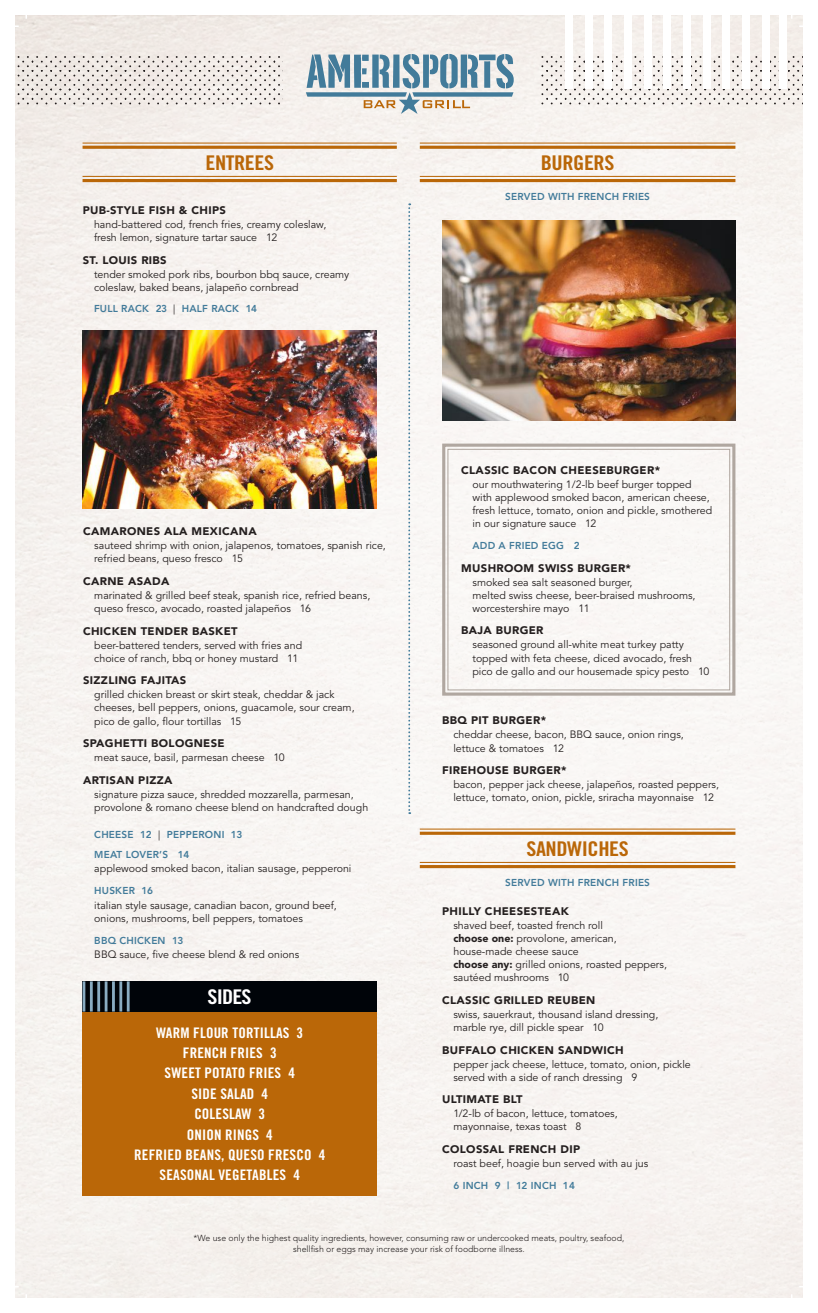
<style>
.page{position:relative;width:818px;height:1313px;background:#fff}
.page>*{position:absolute;margin:0;border:0;box-sizing:border-box;transform-origin:0 0}
.t1{font:20.25px "Trade Gothic LT Std Bd Cn 20";letter-spacing:-.02em;color:#ba6708;scale:1.11 1}
.t2{font:20.25px "Trade Gothic LT Std Bd Cn 20";letter-spacing:-.04em;color:#fff;scale:1.11 1}
.t3{font:14.5px/20.4px "Trade Gothic LT Std Bd Cn 20";letter-spacing:.01em;color:#fff;text-align:center}
.t4{font:900 10.88px "Avenir";letter-spacing:.03em;color:#241f1f}
.t5{font:10.62px/13.1px "Avenir";color:#241f1f}
.t6{font:800 10px/19.8px "Avenir";letter-spacing:.02em;color:#427b9a}
.t7{font:300 8.75px/11.2px "Avenir";color:#241f1f;text-align:center}
.s1{font-weight:400;color:#241f1f}
.s2{font-weight:900}
</style>
<div class="page">
<div style="left:15px;top:16px;width:787px;height:1281px;background:#f7f4f1"></div>
<svg style="left:541px;top:56px;width:261px;height:48px"></svg>
<svg style="left:18px;top:56px;width:262px;height:48px;background:#e2dcd8"></svg>
<svg style="left:306px;top:54px;width:207px;height:60px;background:#aabdc5"></svg>
<img style="left:442px;top:221px;width:293px;height:199px">
<img style="left:82px;top:330px;width:294px;height:179px">
<div style="left:82px;top:1011px;width:294px;height:184px;background:#ba6708"></div>
<div style="left:82px;top:981px;width:294px;height:30px;background:#000409"></div>
<hr style="left:127px;top:981px;width:3px;height:30px;background:#89acc2">
<hr style="left:119px;top:981px;width:3px;height:30px;background:#89acc2">
<hr style="left:112px;top:981px;width:3px;height:30px;background:#89acc2">
<hr style="left:105px;top:981px;width:2px;height:30px;background:#89acc2">
<hr style="left:97px;top:981px;width:3px;height:30px;background:#89acc2">
<hr style="left:90px;top:981px;width:3px;height:30px;background:#89acc2">
<hr style="left:82px;top:981px;width:3px;height:30px;background:#89acc2">
<hr style="left:82px;top:146px;width:315px;height:3px;background:#ba6708">
<hr style="left:82px;top:143px;width:315px;height:1px;background:#ba6708">
<hr style="left:82px;top:179px;width:315px;height:3px;background:#ba6708">
<hr style="left:82px;top:176px;width:315px;height:1px;background:#ba6708">
<hr style="left:420px;top:146px;width:315px;height:3px;background:#ba6708">
<hr style="left:420px;top:143px;width:315px;height:1px;background:#ba6708">
<hr style="left:420px;top:179px;width:315px;height:3px;background:#ba6708">
<hr style="left:420px;top:176px;width:315px;height:1px;background:#ba6708">
<svg style="left:420px;top:831px;width:315px;height:4px"></svg>
<hr style="left:420px;top:828px;width:315px;height:1px;background:#ba6708">
<hr style="left:420px;top:865px;width:315px;height:3px;background:#ba6708">
<hr style="left:420px;top:862px;width:315px;height:1px;background:#ba6708">
<div style="left:440px;top:442px;width:297px;height:255px;background:#f9f7f5"></div>
<div style="left:447px;top:449px;width:283px;height:241px;border:1px solid #b0a7a0"></div>
<svg style="left:408px;top:203px;width:2px;height:611px"></svg>
<div style="left:565px;top:15px;width:7px;height:74px;background:#fff"></div>
<div style="left:585px;top:15px;width:7px;height:74px;background:#fff"></div>
<div style="left:604px;top:15px;width:8px;height:74px;background:#fff"></div>
<div style="left:624px;top:15px;width:7px;height:74px;background:#fff"></div>
<div style="left:644px;top:15px;width:7px;height:74px;background:#fff"></div>
<div style="left:663px;top:15px;width:8px;height:74px;background:#fff"></div>
<div style="left:683px;top:15px;width:7px;height:74px;background:#fff"></div>
<div style="left:702px;top:15px;width:8px;height:74px;background:#fff"></div>
<div style="left:722px;top:15px;width:8px;height:74px;background:#fff"></div>
<div style="left:742px;top:15px;width:7px;height:74px;background:#fff"></div>
<div style="left:761px;top:15px;width:8px;height:74px;background:#fff"></div>
<div style="left:779px;top:15px;width:8px;height:74px;background:#fff"></div>
<h1 class="t1" style="left:205px;top:150px;width:63px">ENTREES</h1>
<h1 class="t1" style="left:541px;top:150px;width:68px">BURGERS</h1>
<p class="t4" style="left:83px;top:204px;width:145px">PUB-STYLE FISH &amp; CHIPS</p>
<p class="t5" style="left:94px;top:218px;width:234px">hand-battered cod, french fries, creamy coleslaw, fresh lemon, signature tartar sauce 12</p>
<p class="t4" style="left:83px;top:253px;width:85px">ST. LOUIS RIBS</p>
<p class="t5" style="left:94px;top:268px;width:257px">tender smoked pork ribs, bourbon bbq sauce, creamy coleslaw, baked beans, jalapeño cornbread</p>
<p class="t6" style="left:94px;top:299px;width:165px">FULL RACK 23 <span class="s1">|</span> HALF RACK 14</p>
<p class="t6" style="left:505px;top:186px;width:146px">SERVED WITH FRENCH FRIES</p>
<p class="t4" style="left:83px;top:525px;width:175px">CAMARONES ALA MEXICANA</p>
<p class="t5" style="left:94px;top:539px;width:293px">sauteed shrimp with onion, jalapenos, tomatoes, spanish rice, refried beans, queso fresco 15</p>
<p class="t4" style="left:83px;top:574px;width:88px">CARNE ASADA</p>
<p class="t5" style="left:94px;top:589px;width:277px">marinated &amp; grilled beef steak, spanish rice, refried beans, queso fresco, avocado, roasted jalapeños 16</p>
<p class="t4" style="left:83px;top:624px;width:156px">CHICKEN TENDER BASKET</p>
<p class="t5" style="left:94px;top:639px;width:209px">beer-battered tenders, served with fries and choice of ranch, bbq or honey mustard 11</p>
<p class="t4" style="left:83px;top:674px;width:105px">SIZZLING FAJITAS</p>
<p class="t5" style="left:94px;top:688px;width:262px">grilled chicken breast or skirt steak, cheddar &amp; jack cheeses, bell peppers, onions, guacamole, sour cream, pico de gallo, flour tortillas 15</p>
<p class="t4" style="left:83px;top:736px;width:143px">SPAGHETTI BOLOGNESE</p>
<p class="t5" style="left:94px;top:751px;width:192px">meat sauce, basil, parmesan cheese 10</p>
<p class="t4" style="left:83px;top:773px;width:91px">ARTISAN PIZZA</p>
<p class="t5" style="left:94px;top:787px;width:275px">signature pizza sauce, shredded mozzarella, parmesan, provolone &amp; romano cheese blend on handcrafted dough</p>
<p class="t6" style="left:94px;top:824px;width:150px">CHEESE 12 <span class="s1">|</span> PEPPERONI 13<br>MEAT LOVER’S 14</p>
<p class="t5" style="left:94px;top:862px;width:259px">applewood smoked bacon, italian sausage, pepperoni</p>
<p class="t6" style="left:94px;top:880px;width:60px">HUSKER 16</p>
<p class="t5" style="left:94px;top:899px;width:244px">italian style sausage, canadian bacon, ground beef, onions, mushrooms, bell peppers, tomatoes</p>
<p class="t6" style="left:94px;top:930px;width:91px">BBQ CHICKEN 13</p>
<p class="t5" style="left:94px;top:948px;width:206px">BBQ sauce, five cheese blend &amp; red onions</p>
<h1 class="t2" style="left:207px;top:984px;width:41px">SIDES</h1>
<h2 class="t3" style="left:134px;top:1022px;width:192px">WARM FLOUR TORTILLAS 3<br>FRENCH FRIES 3<br>SWEET POTATO FRIES 4<br>SIDE SALAD 4<br>COLESLAW 3<br>ONION RINGS 4<br>REFRIED BEANS, QUESO FRESCO 4<br>SEASONAL VEGETABLES 4</h2>
<p class="t4" style="left:461px;top:463px;width:200px">CLASSIC BACON CHEESEBURGER*</p>
<p class="t5" style="left:472px;top:478px;width:241px">our mouthwatering 1/2-lb beef burger topped with applewood smoked bacon, american cheese, fresh lettuce, tomato, onion and pickle, smothered in our signature sauce 12</p>
<p class="t6" style="left:472px;top:536px;width:109px">ADD A FRIED EGG 2</p>
<p class="t4" style="left:461px;top:561px;width:171px">MUSHROOM SWISS BURGER*</p>
<p class="t5" style="left:472px;top:576px;width:224px">smoked sea salt seasoned burger,<br>melted swiss cheese, beer-braised mushrooms, worcestershire mayo 11</p>
<p class="t4" style="left:461px;top:624px;width:84px">BAJA BURGER</p>
<p class="t5" style="left:472px;top:638px;width:238px">seasoned ground all-white meat turkey patty topped with feta cheese, diced avocado, fresh pico de gallo and our housemade spicy pesto 10</p>
<p class="t4" style="left:442px;top:714px;width:105px">BBQ PIT BURGER*</p>
<p class="t5" style="left:453px;top:728px;width:232px">cheddar cheese, bacon, BBQ sauce, onion rings, lettuce &amp; tomatoes 12</p>
<p class="t4" style="left:442px;top:763px;width:126px">FIREHOUSE BURGER*</p>
<p class="t5" style="left:453px;top:778px;width:267px">bacon, pepper jack cheese, jalapeños, roasted peppers, lettuce, tomato, onion, pickle, sriracha mayonnaise 12</p>
<h1 class="t1" style="left:526px;top:836px;width:94px">SANDWICHES</h1>
<p class="t6" style="left:505px;top:873px;width:146px">SERVED WITH FRENCH FRIES</p>
<p class="t4" style="left:442px;top:904px;width:128px">PHILLY CHEESESTEAK</p>
<p class="t5" style="left:453px;top:919px;width:215px">shaved beef, toasted french roll<br><span class="s2">choose one:</span> provolone, american, house-made cheese sauce<br><span class="s2">choose any:</span> grilled onions, roasted peppers, sautéed mushrooms 10</p>
<p class="t4" style="left:442px;top:993px;width:155px">CLASSIC GRILLED REUBEN</p>
<p class="t5" style="left:453px;top:1008px;width:206px">swiss, sauerkraut, thousand island dressing, marble rye, dill pickle spear 10</p>
<p class="t4" style="left:442px;top:1043px;width:183px">BUFFALO CHICKEN SANDWICH</p>
<p class="t5" style="left:453px;top:1057px;width:239px">pepper jack cheese, lettuce, tomato, onion, pickle served with a side of ranch dressing 9</p>
<p class="t4" style="left:442px;top:1093px;width:82px">ULTIMATE BLT</p>
<p class="t5" style="left:453px;top:1107px;width:166px">1/2-lb of bacon, lettuce, tomatoes, mayonnaise, texas toast 8</p>
<p class="t4" style="left:442px;top:1142px;width:139px">COLOSSAL FRENCH DIP</p>
<p class="t5" style="left:453px;top:1157px;width:196px">roast beef, hoagie bun served with au jus</p>
<p class="t6" style="left:453px;top:1175px;width:123px">6 INCH 9 | 12 INCH 14</p>
<p class="t7" style="left:194px;top:1231px;width:432px">*We use only the highest quality ingredients, however, consuming raw or undercooked meats, poultry, seafood, shellfish or eggs may increase your risk of foodborne illness.</p>
</div>
